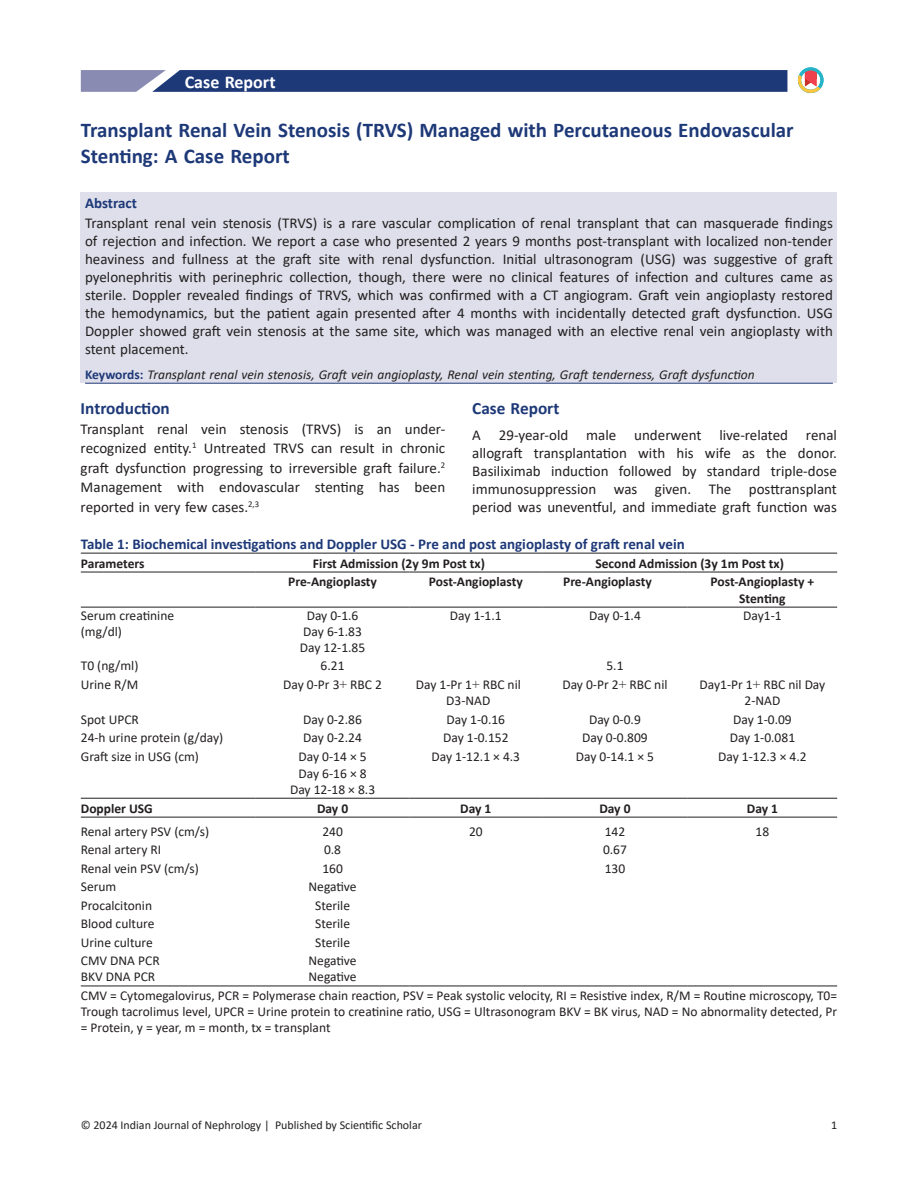
<style>
.page{position:relative;width:918px;height:1188px;background:#fff}
.page>*{position:absolute;margin:0;border:0;box-sizing:border-box;transform-origin:0 0}
.title-text{font:700 21px/25.2px "Calibri";color:#1e3978}
.suptit{font:700 18px "Calibri";color:#fff}
.heading1{font:700 17.25px "Calibri";color:#1e3978}
.abs_para_first_last{font:15px/18px "Calibri";color:#231f20;text-align:justify}
.para{font:15px/18px "Calibri";color:#231f20;text-align:justify}
.para_firstDropCaps{font:15px/19.5px "Calibri";color:#231f20;text-align:justify}
.table_title{font:700 15px "Calibri";color:#1e3978}
.abs_title{font:700 15px "Calibri";color:#1e3978}
.table_body{font:13.5px/16.2px "Calibri";color:#231f20;text-align:center}
.table_footnote{font:13.5px/16.2px "Calibri";color:#231f20;text-align:justify}
.table_head{font:700 13.5px/16.2px "Calibri";color:#231f20;text-align:center}
.keywordset{font:italic 13.5px "Calibri";color:#231f20}
.TBL{font:13.5px/16.2px "Calibri";color:#231f20;text-align:center}
.t1{font:12px "Calibri";color:#231f20}
.s1{font-weight:700;font-style:normal;color:#1e3978}
.s2{font-family:"Times New Roman"}
</style>
<div class="page">
<svg style="left:81px;top:70px;width:706px;height:22px;background:#2f4781"></svg>
<svg style="left:798px;top:67px;width:25px;height:26px"></svg>
<div style="left:81px;top:192px;width:756px;height:191px;background:#dedfea"></div>
<hr style="left:85px;top:383px;width:748px;height:1px;background:#1e3978">
<hr style="left:542px;top:986px;width:146px;height:1px;background:#231f20">
<hr style="left:81px;top:986px;width:175px;height:1px;background:#231f20">
<hr style="left:256px;top:986px;width:154px;height:1px;background:#231f20">
<hr style="left:410px;top:986px;width:132px;height:1px;background:#231f20">
<hr style="left:688px;top:986px;width:149px;height:1px;background:#231f20">
<hr style="left:81px;top:553px;width:175px;height:1px;background:#231f20">
<hr style="left:81px;top:572px;width:175px;height:1px;background:#231f20">
<hr style="left:81px;top:607px;width:175px;height:1px;background:#231f20">
<hr style="left:256px;top:607px;width:154px;height:1px;background:#231f20">
<hr style="left:410px;top:607px;width:132px;height:1px;background:#231f20">
<hr style="left:542px;top:607px;width:146px;height:1px;background:#231f20">
<hr style="left:688px;top:607px;width:149px;height:1px;background:#231f20">
<hr style="left:81px;top:817px;width:175px;height:1px;background:#231f20">
<hr style="left:256px;top:817px;width:154px;height:1px;background:#231f20">
<hr style="left:410px;top:817px;width:132px;height:1px;background:#231f20">
<hr style="left:542px;top:817px;width:146px;height:1px;background:#231f20">
<hr style="left:688px;top:817px;width:149px;height:1px;background:#231f20">
<hr style="left:81px;top:798px;width:175px;height:1px;background:#231f20">
<hr style="left:256px;top:798px;width:154px;height:1px;background:#231f20">
<hr style="left:410px;top:798px;width:132px;height:1px;background:#231f20">
<hr style="left:542px;top:798px;width:146px;height:1px;background:#231f20">
<hr style="left:688px;top:798px;width:149px;height:1px;background:#231f20">
<hr style="left:256px;top:553px;width:154px;height:1px;background:#231f20">
<hr style="left:410px;top:553px;width:132px;height:1px;background:#231f20">
<hr style="left:256px;top:572px;width:154px;height:1px;background:#231f20">
<hr style="left:410px;top:572px;width:132px;height:1px;background:#231f20">
<hr style="left:542px;top:553px;width:146px;height:1px;background:#231f20">
<hr style="left:688px;top:553px;width:149px;height:1px;background:#231f20">
<hr style="left:542px;top:572px;width:146px;height:1px;background:#231f20">
<hr style="left:688px;top:572px;width:149px;height:1px;background:#231f20">
<p class="suptit" style="left:185px;top:69px;width:92px">Case Report</p>
<p class="title-text" style="left:81px;top:118px;width:714px">Transplant Renal Vein Stenosis (TRVS) Managed with Percutaneous Endovascular<br>Stenting: A Case Report</p>
<p class="abs_title" style="left:85px;top:192px;width:53px">Abstract</p>
<p class="abs_para_first_last" style="left:85px;top:214px;width:749px">Transplant renal vein stenosis (TRVS) is a rare vascular complication of renal transplant that can masquerade findings of rejection and infection. We report a case who presented 2 years 9 months post-transplant with localized non-tender heaviness and fullness at the graft site with renal dysfunction. Initial ultrasonogram (USG) was suggestive of graft pyelonephritis with perinephric collection, though, there were no clinical features of infection and cultures came as sterile. Doppler revealed findings of TRVS, which was confirmed with a CT angiogram. Graft vein angioplasty restored the hemodynamics, but the patient again presented after 4 months with incidentally detected graft dysfunction. USG Doppler showed graft vein stenosis at the same site, which was managed with an elective renal vein angioplasty with stent placement.</p>
<p class="keywordset" style="left:85px;top:365px;width:671px"><span class="s1">Keywords:</span> Transplant renal vein stenosis, Graft vein angioplasty, Renal vein stenting, Graft tenderness, Graft dysfunction</p>
<p class="heading1" style="left:81px;top:396px;width:91px">Introduction</p>
<p class="para_firstDropCaps" style="left:81px;top:419px;width:366px">Transplant renal vein stenosis (TRVS) is an under&shy;recognized entity.<sup>1</sup> Untreated TRVS can result in chronic graft dysfunction progressing to irreversible graft failure.<sup>2<br></sup>Management with endovascular stenting has been reported in very few cases.<sup>2,3</sup></p>
<p class="heading1" style="left:472px;top:396px;width:89px">Case Report</p>
<p class="para" style="left:472px;top:425px;width:366px">A 29-year-old male underwent live-related renal allograft transplantation with his wife as the donor.<br>Basiliximab induction followed by standard triple-dose immunosuppression was given. The posttransplant period was uneventful, and immediate graft function was</p>
<p class="table_title" style="left:81px;top:533px;width:605px">Table 1: Biochemical investigations and Doppler USG - Pre and post angioplasty of graft renal vein</p>
<p class="table_head" style="left:81px;top:555px;width:65px">Parameters</p>
<p class="table_head" style="left:313px;top:555px;width:174px">First Admission (2y 9m Post tx)</p>
<p class="table_head" style="left:595px;top:555px;width:190px">Second Admission (3y 1m Post tx)</p>
<p class="table_head" style="left:288px;top:574px;width:90px">Pre-Angioplasty</p>
<p class="table_head" style="left:429px;top:574px;width:95px">Post-Angioplasty</p>
<p class="table_head" style="left:563px;top:574px;width:90px">Pre-Angioplasty</p>
<p class="table_head" style="left:711px;top:574px;width:105px">Post-Angioplasty +<br>Stenting</p>
<p class="table_body" style="left:81px;top:607px;width:95px;text-align:left">Serum creatinine (mg/dl)</p>
<p class="table_body" style="left:300px;top:607px;width:67px">Day 0-1.6<br>Day 6-1.83<br>Day 12-1.85</p>
<p class="table_body" style="left:450px;top:607px;width:53px">Day 1-1.1</p>
<p class="table_body" style="left:589px;top:607px;width:53px">Day 0-1.4</p>
<p class="table_body" style="left:743px;top:607px;width:40px">Day1-1</p>
<p class="table_body" style="left:81px;top:658px;width:59px">T0 (ng/ml)</p>
<p class="table_body" style="left:321px;top:658px;width:25px">6.21</p>
<p class="table_body" style="left:606px;top:658px;width:19px">5.1</p>
<p class="table_body" style="left:81px;top:676px;width:59px">Urine R/M</p>
<p class="table_body" style="left:283px;top:676px;width:100px">Day 0-Pr 3<span class="s2">+</span> RBC 2</p>
<p class="table_body" style="left:416px;top:676px;width:107px">Day 1-Pr 1<span class="s2">+</span> RBC nil<br>D3-NAD</p>
<p class="table_body" style="left:562px;top:676px;width:107px">Day 0-Pr 2<span class="s2">+</span> RBC nil</p>
<p class="table_body" style="left:700px;top:676px;width:127px">Day1-Pr 1<span class="s2">+</span> RBC nil Day<br>2-NAD</p>
<p class="table_body" style="left:81px;top:711px;width:60px">Spot UPCR</p>
<p class="table_body" style="left:303px;top:711px;width:60px">Day 0-2.86</p>
<p class="table_body" style="left:447px;top:711px;width:60px">Day 1-0.16</p>
<p class="table_body" style="left:589px;top:711px;width:53px">Day 0-0.9</p>
<p class="table_body" style="left:733px;top:711px;width:60px">Day 1-0.09</p>
<p class="table_body" style="left:81px;top:729px;width:144px">24-h urine protein (g/day)</p>
<p class="table_body" style="left:303px;top:729px;width:60px">Day 0-2.24</p>
<p class="table_body" style="left:443px;top:729px;width:67px">Day 1-0.152</p>
<p class="table_body" style="left:582px;top:729px;width:67px">Day 0-0.809</p>
<p class="table_body" style="left:730px;top:729px;width:67px">Day 1-0.081</p>
<p class="TBL" style="left:81px;top:748px;width:120px">Graft size in USG (cm)</p>
<p class="TBL" style="left:290px;top:748px;width:87px">Day 0-14 × 5<br>Day 6-16 × 8<br>Day 12-18 × 8.3</p>
<p class="TBL" style="left:432px;top:748px;width:90px">Day 1-12.1 × 4.3</p>
<p class="TBL" style="left:576px;top:748px;width:80px">Day 0-14.1 × 5</p>
<p class="TBL" style="left:718px;top:748px;width:90px">Day 1-12.3 × 4.2</p>
<p class="table_head" style="left:81px;top:800px;width:74px">Doppler USG</p>
<p class="table_head" style="left:317px;top:800px;width:33px">Day 0</p>
<p class="table_head" style="left:460px;top:800px;width:33px">Day 1</p>
<p class="table_head" style="left:599px;top:800px;width:33px">Day 0</p>
<p class="table_head" style="left:747px;top:800px;width:33px">Day 1</p>
<p class="table_body" style="left:81px;top:823px;width:130px">Renal artery PSV (cm/s)</p>
<p class="table_body" style="left:322px;top:823px;width:22px">240</p>
<p class="table_body" style="left:469px;top:823px;width:15px">20</p>
<p class="table_body" style="left:605px;top:823px;width:22px">142</p>
<p class="table_body" style="left:756px;top:823px;width:15px">18</p>
<p class="table_body" style="left:81px;top:841px;width:82px">Renal artery RI</p>
<p class="table_body" style="left:324px;top:841px;width:19px">0.8</p>
<p class="table_body" style="left:603px;top:841px;width:25px">0.67</p>
<p class="table_body" style="left:81px;top:860px;width:120px">Renal vein PSV (cm/s)</p>
<p class="table_body" style="left:322px;top:860px;width:22px">160</p>
<p class="table_body" style="left:605px;top:860px;width:22px">130</p>
<p class="table_body" style="left:81px;top:878px;width:37px">Serum</p>
<p class="table_body" style="left:309px;top:878px;width:50px">Negative</p>
<p class="table_body" style="left:81px;top:897px;width:73px">Procalcitonin</p>
<p class="table_body" style="left:315px;top:897px;width:36px">Sterile</p>
<p class="table_body" style="left:81px;top:915px;width:75px">Blood culture</p>
<p class="table_body" style="left:315px;top:915px;width:36px">Sterile</p>
<p class="table_body" style="left:81px;top:934px;width:74px">Urine culture</p>
<p class="table_body" style="left:315px;top:934px;width:36px">Sterile</p>
<p class="table_body" style="left:81px;top:952px;width:80px">CMV DNA PCR</p>
<p class="table_body" style="left:309px;top:952px;width:50px">Negative</p>
<p class="table_body" style="left:81px;top:969px;width:76px">BKV DNA PCR</p>
<p class="table_body" style="left:309px;top:969px;width:50px">Negative</p>
<p class="table_footnote" style="left:81px;top:987px;width:758px">CMV = Cytomegalovirus, PCR = Polymerase chain reaction, PSV = Peak systolic velocity, RI = Resistive index, R/M = Routine microscopy, T0= Trough tacrolimus level, UPCR = Urine protein to creatinine ratio, USG = Ultrasonogram BKV = BK virus, NAD = No abnormality detected, Pr = Protein, y = year, m = month, tx = transplant</p>
<p class="t1" style="left:81px;top:1116px;width:343px">© 2024 Indian Journal of Nephrology | Published by Scientific Scholar</p>
<p class="t1" style="left:831px;top:1116px;width:8px">1</p>
</div>
